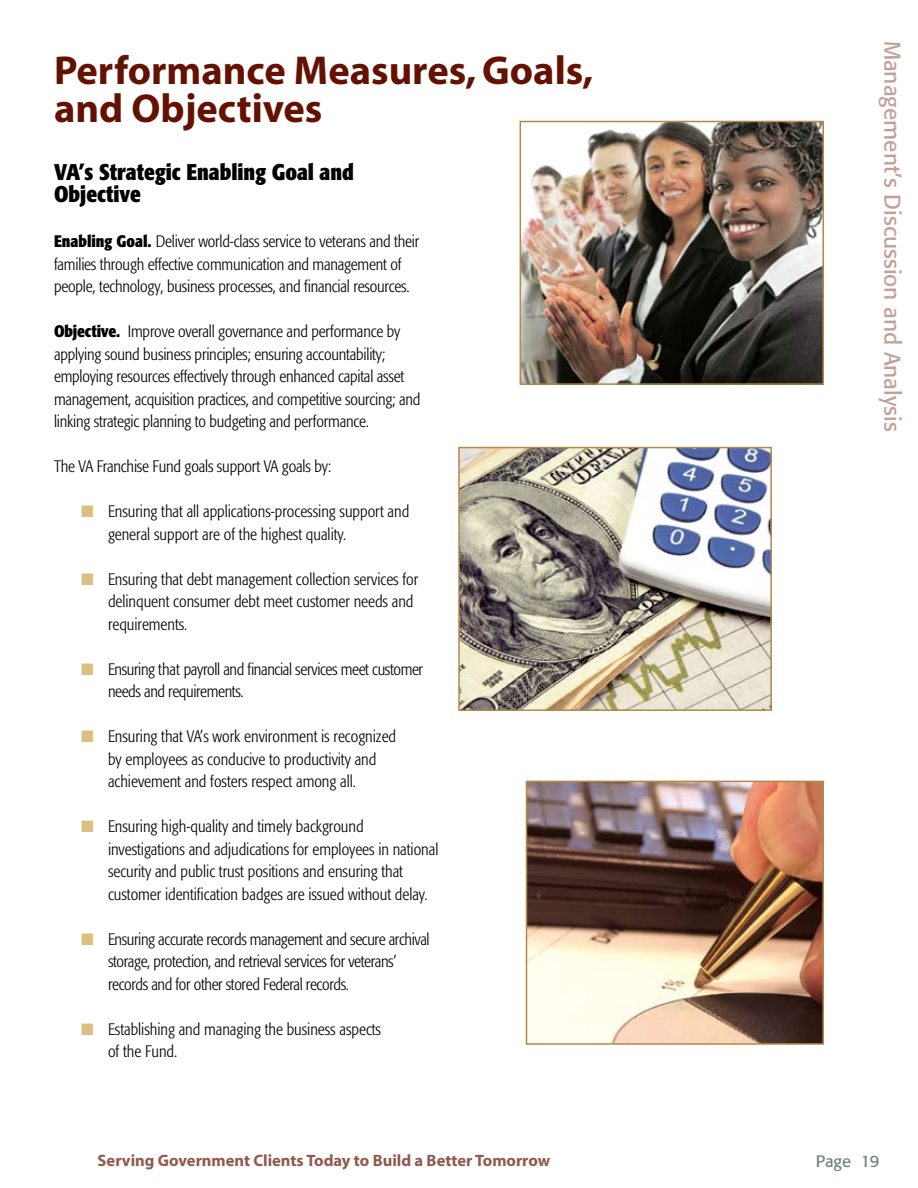
<style>
.page{position:relative;width:918px;height:1188px;background:#fff}
.page>*{position:absolute;margin:0;border:0;box-sizing:border-box;transform-origin:0 0}
.t1{font:700 40.5px/37.5px "Myriad";color:#641101}
.t2{font:700 condensed 22.5px/22.5px "Formata";color:#000}
.t3{font:22.5px "Formata";color:#c1a099}
.t4{font:300 condensed 16.5px/22.5px "Formata";letter-spacing:-.01em;color:#000}
.t5{font:700 16.5px "Myriad";color:#92584d}
.t6{font:16.5px "Formata";letter-spacing:-.01em;color:#6d8878}
.s1{font-weight:700}
.s2{color:#dabf80}
</style>
<div class="page">
<img style="left:523px;top:124px;width:298px;height:258px">
<div style="left:520px;top:121px;width:304px;height:264px;border:2px solid #b18a4b"></div>
<img style="left:461px;top:450px;width:308px;height:258px">
<div style="left:458px;top:447px;width:314px;height:264px;border:2px solid #b18a4b"></div>
<img style="left:529px;top:784px;width:292px;height:258px">
<div style="left:526px;top:781px;width:298px;height:264px;border:2px solid #b18a4b"></div>
<h1 class="t1" style="left:54px;top:53px;width:541px">Performance Measures, Goals, and Objectives</h1>
<h2 class="t2" style="left:54px;top:161px;width:301px">VA’s Strategic Enabling Goal and<br>Objective</h2>
<p class="t4" style="left:54px;top:231px;width:367px"><span class="s1">Enabling Goal.</span> Deliver world-class service to veterans and their families through effective communication and management of people, technology, business processes, and financial resources.</p>
<p class="t4" style="left:54px;top:321px;width:368px"><span class="s1">Objective.</span> Improve overall governance and performance by applying sound business principles; ensuring accountability; employing resources effectively through enhanced capital asset management, acquisition practices, and competitive sourcing; and linking strategic planning to budgeting and performance.</p>
<p class="t4" style="left:54px;top:456px;width:279px">The VA Franchise Fund goals support VA goals by:</p>
<p class="t4" style="left:108px;top:501px;width:303px;text-indent:-27px"><span class="s2">■</span> Ensuring that all applications-processing support and general support are of the highest quality.</p>
<p class="t4" style="left:108px;top:568px;width:312px;text-indent:-27px"><span class="s2">■</span> Ensuring that debt management collection services for delinquent consumer debt meet customer needs and requirements.</p>
<p class="t4" style="left:108px;top:658px;width:317px;text-indent:-27px"><span class="s2">■</span> Ensuring that payroll and financial services meet customer needs and requirements.</p>
<p class="t4" style="left:108px;top:726px;width:290px;text-indent:-27px"><span class="s2">■</span> Ensuring that VA’s work environment is recognized by employees as conducive to productivity and achievement and fosters respect among all.</p>
<p class="t4" style="left:108px;top:816px;width:332px;text-indent:-27px"><span class="s2">■</span> Ensuring high-quality and timely background investigations and adjudications for employees in national security and public trust positions and ensuring that customer identification badges are issued without delay.</p>
<p class="t4" style="left:108px;top:928px;width:323px;text-indent:-27px"><span class="s2">■</span> Ensuring accurate records management and secure archival storage, protection, and retrieval services for veterans’ records and for other stored Federal records.</p>
<p class="t4" style="left:108px;top:1018px;width:275px;text-indent:-27px"><span class="s2">■</span> Establishing and managing the business aspects of the Fund.</p>
<h2 class="t3" style="left:906px;top:40px;width:392px;rotate:90deg">Management’s Discussion and Analysis</h2>
<p class="t5" style="left:98px;top:1152px;width:454px">Serving Government Clients Today to Build a Better Tomorrow</p>
<p class="t6" style="left:816px;top:1151px;width:64px">Page 19</p>
</div>
